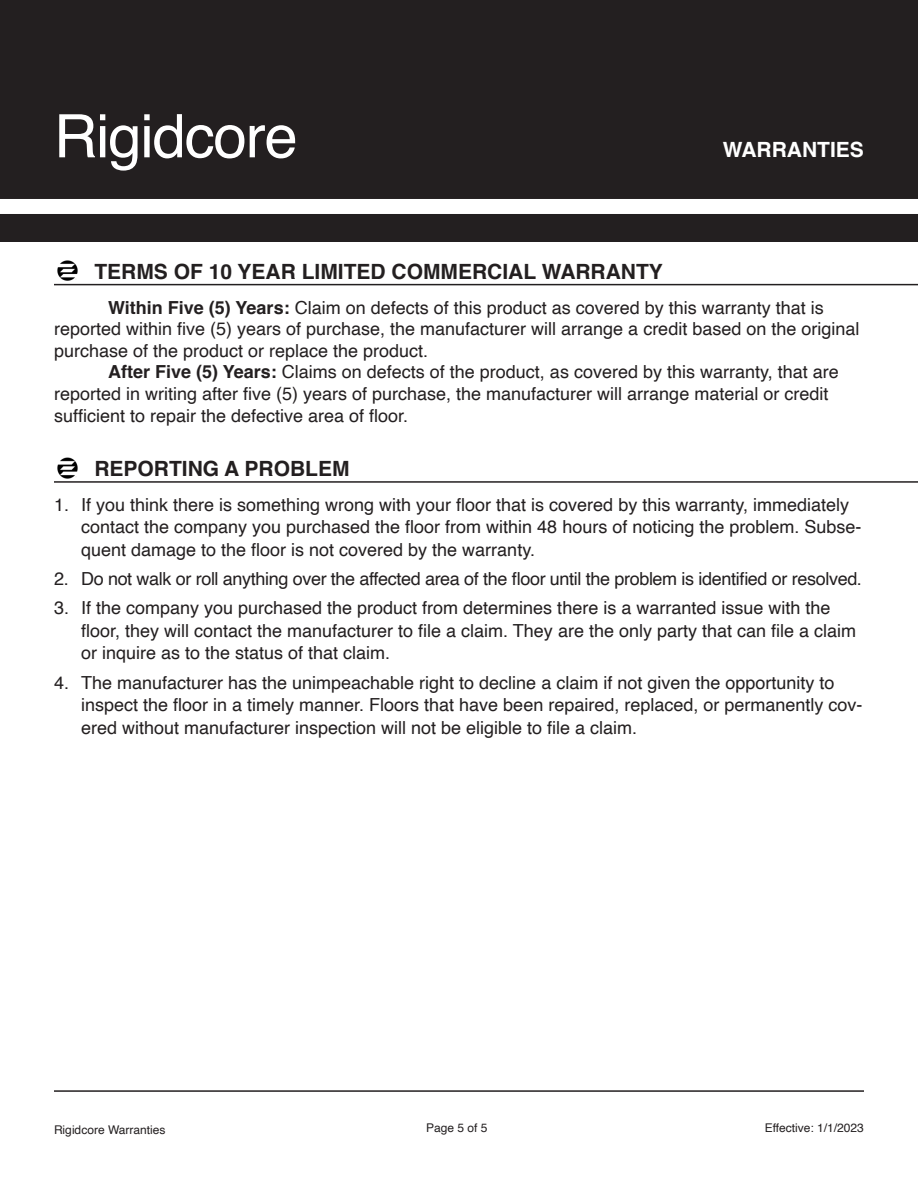
<style>
.page{position:relative;width:918px;height:1188px;background:#fff}
.page>*{position:absolute;margin:0;border:0;box-sizing:border-box;transform-origin:0 0}
.t1{font:60px "Helvetica";letter-spacing:-.02em;color:#fff}
.t2{font:700 21px "Helvetica";color:#231f20}
.t3{font:700 21px "Helvetica";color:#fff}
.t4{font:18px/22.5px "Helvetica";color:#231f20}
.t5{font:18px "Helvetica";letter-spacing:-.02em;color:#231f20}
.t6{font:12px "Helvetica";color:#231f20}
.s1{font-weight:700}
</style>
<div class="page">
<hr style="left:54px;top:1090px;width:810px;height:2px;background:#231f20">
<div style="left:0;top:0;width:918px;height:242px;background:#231f20"></div>
<div style="left:0;top:199px;width:918px;height:15px;background:#fff"></div>
<hr style="left:54px;top:284px;width:864px;height:1px;background:#231f20">
<img style="left:54px;top:260px;width:26px;height:24px">
<hr style="left:54px;top:481px;width:864px;height:2px;background:#231f20">
<img style="left:57px;top:457px;width:21px;height:22px">
<h1 class="t1" style="left:54px;top:90px;width:245px">Rigidcore</h1>
<p class="t3" style="left:723px;top:137px;width:143px">WARRANTIES</p>
<p class="t2" style="left:94px;top:258px;width:570px">TERMS OF 10 YEAR LIMITED COMMERCIAL WARRANTY</p>
<p class="t4" style="left:54px;top:297px;width:807px;line-height:21.6px;text-indent:54px"><span class="s1">Within Five (5) Years:</span> Claim on defects of this product as covered by this warranty that is reported within five (5) years of purchase, the manufacturer will arrange a credit based on the original purchase of the product or replace the product.</p>
<p class="t4" style="left:54px;top:362px;width:786px;line-height:21.6px;text-indent:54px"><span class="s1">After Five (5) Years:</span> Claims on defects of the product, as covered by this warranty, that are reported in writing after five (5) years of purchase, the manufacturer will arrange material or credit sufficient to repair the defective area of floor.</p>
<p class="t2" style="left:94px;top:456px;width:257px">REPORTING A PROBLEM</p>
<p class="t4" style="left:81px;top:494px;width:782px;text-indent:-27px">1. If you think there is something wrong with your floor that is covered by this warranty, immediately contact the company you purchased the floor from within 48 hours of noticing the problem. Subse&shy;quent damage to the floor is not covered by the warranty.</p>
<p class="t5" style="left:54px;top:565px;width:809px">2. Do not walk or roll anything over the affected area of the floor until the problem is identified or resolved.</p>
<p class="t4" style="left:81px;top:597px;width:777px;text-indent:-27px">3. If the company you purchased the product from determines there is a warranted issue with the floor, they will contact the manufacturer to file a claim. They are the only party that can file a claim or inquire as to the status of that claim.</p>
<p class="t4" style="left:81px;top:672px;width:783px;text-indent:-27px">4. The manufacturer has the unimpeachable right to decline a claim if not given the opportunity to inspect the floor in a timely manner. Floors that have been repaired, replaced, or permanently cov&shy;ered without manufacturer inspection will not be eligible to file a claim.</p>
<p class="t6" style="left:54px;top:1121px;width:113px">Rigidcore Warranties</p>
<p class="t6" style="left:426px;top:1118px;width:63px">Page 5 of 5</p>
<p class="t6" style="left:765px;top:1118px;width:101px">Effective: 1/1/2023</p>
</div>
